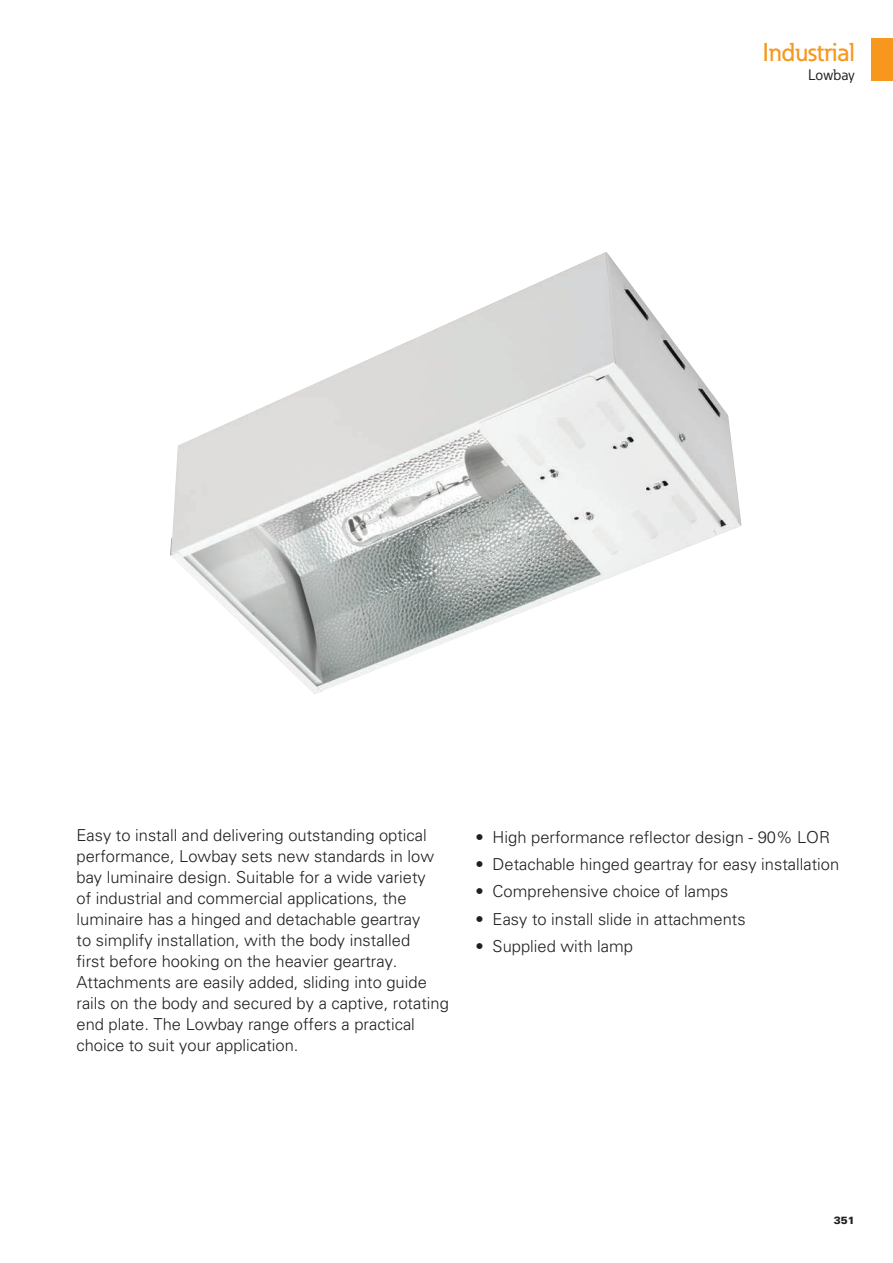
<style>
.page{position:relative;width:893px;height:1263px;background:#fff}
.page>*{position:absolute;margin:0;border:0;box-sizing:border-box;transform-origin:0 0}
.t1{font:500 25.5px "Eaton";color:#f7971d}
.t2{font:300 16.5px/21px "Univers LT Std";color:#231f20}
.t3{font:15px "Eaton";color:#231f20}
.t4{font:900 10.5px "Univers LT Std";color:#231f20}
</style>
<div class="page">
<div style="left:872px;top:38px;width:21px;height:43px;background:#f7971d"></div>
<img style="left:170px;top:252px;width:572px;height:442px">
<h1 class="t1" style="left:763px;top:36px;width:93px">Industrial</h1>
<p class="t3" style="left:808px;top:66px;width:48px">Lowbay</p>
<p class="t2" style="left:77px;top:825px;width:374px">Easy to install and delivering outstanding optical performance, Lowbay sets new standards in low bay luminaire design. Suitable for a wide variety<br>of industrial and commercial applications, the luminaire has a hinged and detachable geartray<br>to simplify installation, with the body installed<br>first before hooking on the heavier geartray.<br>Attachments are easily added, sliding into guide rails on the body and secured by a captive, rotating end plate. The Lowbay range offers a practical choice to suit your application.</p>
<p class="t2" style="left:476px;top:826px;width:356px">• High performance reflector design - 90% LOR</p>
<p class="t2" style="left:476px;top:854px;width:365px">• Detachable hinged geartray for easy installation</p>
<p class="t2" style="left:476px;top:881px;width:254px">• Comprehensive choice of lamps</p>
<p class="t2" style="left:476px;top:908px;width:272px">• Easy to install slide in attachments</p>
<p class="t2" style="left:476px;top:935px;width:159px">• Supplied with lamp</p>
<p class="t4" style="left:834px;top:1213px;width:23px">351</p>
</div>
